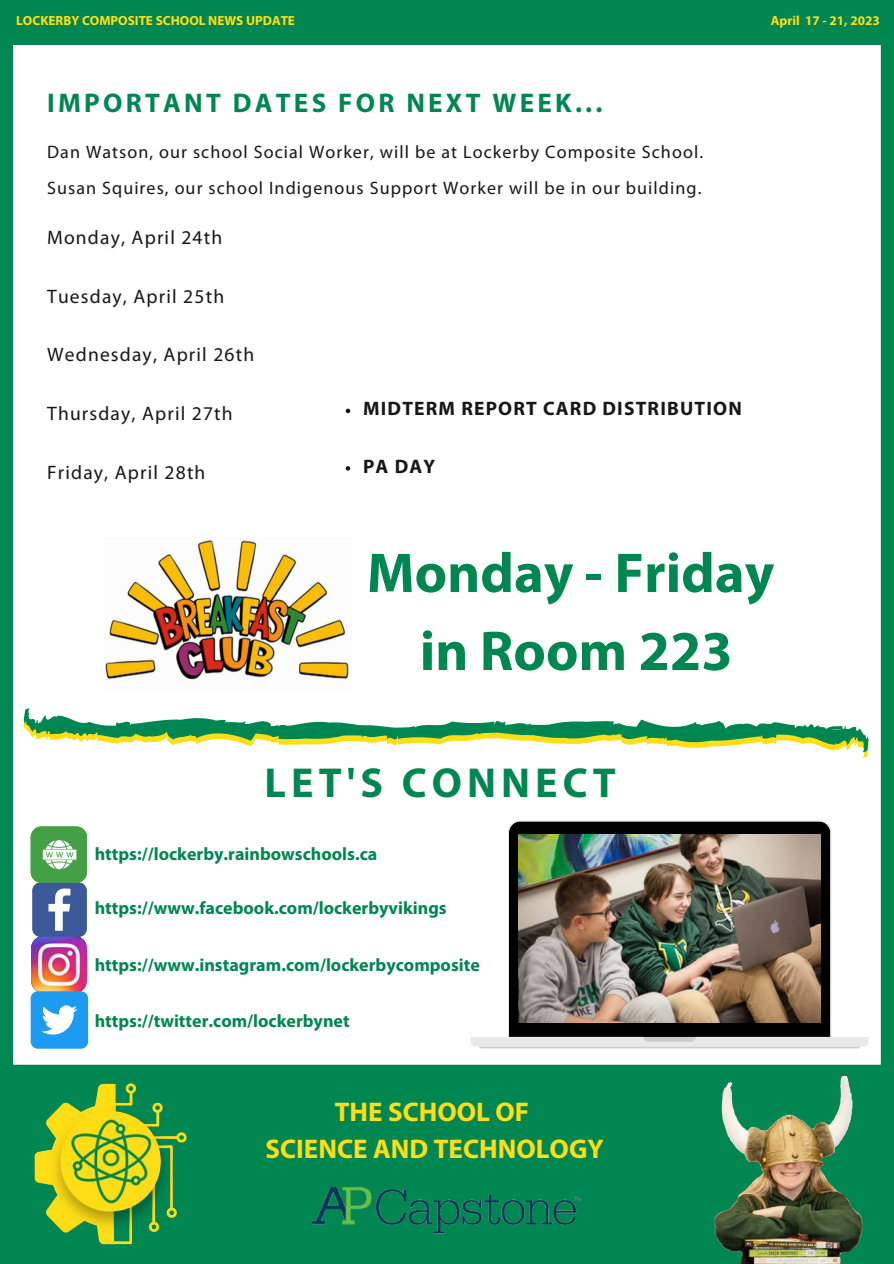
<style>
.page{position:relative;width:894px;height:1264px;background:#fff}
.page>*{position:absolute;margin:0;border:0;box-sizing:border-box;transform-origin:0 0}
.t1{font:700 56.4px/78px "Myriad Pro";color:#008751;text-align:center}
.t2{font:700 42px "Myriad Pro";letter-spacing:.12em;color:#008751}
.t3{font:700 27px/36.8px "Myriad Pro";color:#ffde17;text-align:center}
.t4{font:700 27px "Myriad Pro";letter-spacing:.12em;color:#008751}
.t5{font:19.5px "Myriad Pro";letter-spacing:.06em;color:#171717}
.t6{font:700 19.5px "Myriad Pro";letter-spacing:.06em;color:#171717}
.t7{font:700 18px "Myriad Pro";color:#008751}
.t8{font:18px/36px "Myriad Pro";letter-spacing:.06em;color:#171717}
.t9{font:700 13.2px "Myriad Pro";color:#ffde17}
</style>
<div class="page">
<div style="left:0;top:2px;width:13px;height:1232px;background:#008751"></div>
<div style="left:880px;top:17px;width:13px;height:1232px;background:#008751"></div>
<div style="left:0;top:0;width:893px;height:44px;background:#008751"></div>
<div style="left:296px;top:1064px;width:585px;height:199px;background:#008751"></div>
<img style="left:305px;top:1142px;width:280px;height:121px">
<img style="left:668px;top:1076px;width:225px;height:187px">
<img style="left:0;top:1013px;width:296px;height:250px">
<svg style="left:24px;top:708px;width:842px;height:38px"></svg>
<svg style="left:471px;top:820px;width:397px;height:226px"></svg>
<svg style="left:479px;top:1036px;width:381px;height:12px;background:#d6d6d6"></svg>
<img style="left:518px;top:834px;width:302px;height:188px">
<img style="left:31px;top:936px;width:55px;height:56px">
<svg style="left:32px;top:882px;width:55px;height:54px"></svg>
<div style="left:31px;top:826px;width:56px;height:56px;background:#43a047;border-radius:11px"></div>
<svg style="left:43px;top:840px;width:33px;height:29px"></svg>
<div style="left:31px;top:991px;width:57px;height:57px;background:#1d9bf0;border-radius:7px"></div>
<svg style="left:41px;top:1005px;width:36px;height:29px"></svg>
<svg style="left:345px;top:408px;width:5px;height:5px"></svg>
<svg style="left:345px;top:466px;width:5px;height:4px"></svg>
<img style="left:105px;top:540px;width:244px;height:140px">
<p class="t9" style="left:16px;top:15px;width:280px">LOCKERBY COMPOSITE SCHOOL NEWS UPDATE</p>
<h3 class="t4" style="left:47px;top:92px;width:556px">IMPORTANT DATES FOR NEXT WEEK...</h3>
<p class="t8" style="left:47px;top:136px;width:657px">Dan Watson, our school Social Worker, will be at Lockerby Composite School.<br>Susan Squires, our school Indigenous Support Worker will be in our building.</p>
<p class="t5" style="left:47px;top:229px;width:176px">Monday, April 24th</p>
<p class="t5" style="left:47px;top:288px;width:178px">Tuesday, April 25th</p>
<p class="t5" style="left:47px;top:347px;width:208px">Wednesday, April 26th</p>
<p class="t5" style="left:47px;top:405px;width:187px">Thursday, April 27th</p>
<p class="t5" style="left:47px;top:464px;width:160px">Friday, April 28th</p>
<p class="t6" style="left:363px;top:401px;width:380px">MIDTERM REPORT CARD DISTRIBUTION</p>
<p class="t6" style="left:363px;top:458px;width:74px">PA DAY</p>
<p class="t9" style="left:770px;top:15px;width:110px">April 17 - 21, 2023</p>
<h1 class="t1" style="left:366px;top:539px;width:409px">Monday - Friday in Room 223</h1>
<h2 class="t2" style="left:264px;top:765px;width:352px">LET'S CONNECT</h2>
<p class="t7" style="left:95px;top:846px;width:284px">https://lockerby.rainbowschools.ca</p>
<p class="t7" style="left:95px;top:900px;width:353px">https://www.facebook.com/lockerbyvikings</p>
<p class="t7" style="left:95px;top:957px;width:386px">https://www.instagram.com/lockerbycomposite</p>
<p class="t7" style="left:95px;top:1013px;width:256px">https://twitter.com/lockerbynet</p>
<h3 class="t3" style="left:265px;top:1096px;width:339px">THE SCHOOL OF<br>SCIENCE AND TECHNOLOGY</h3>
</div>
